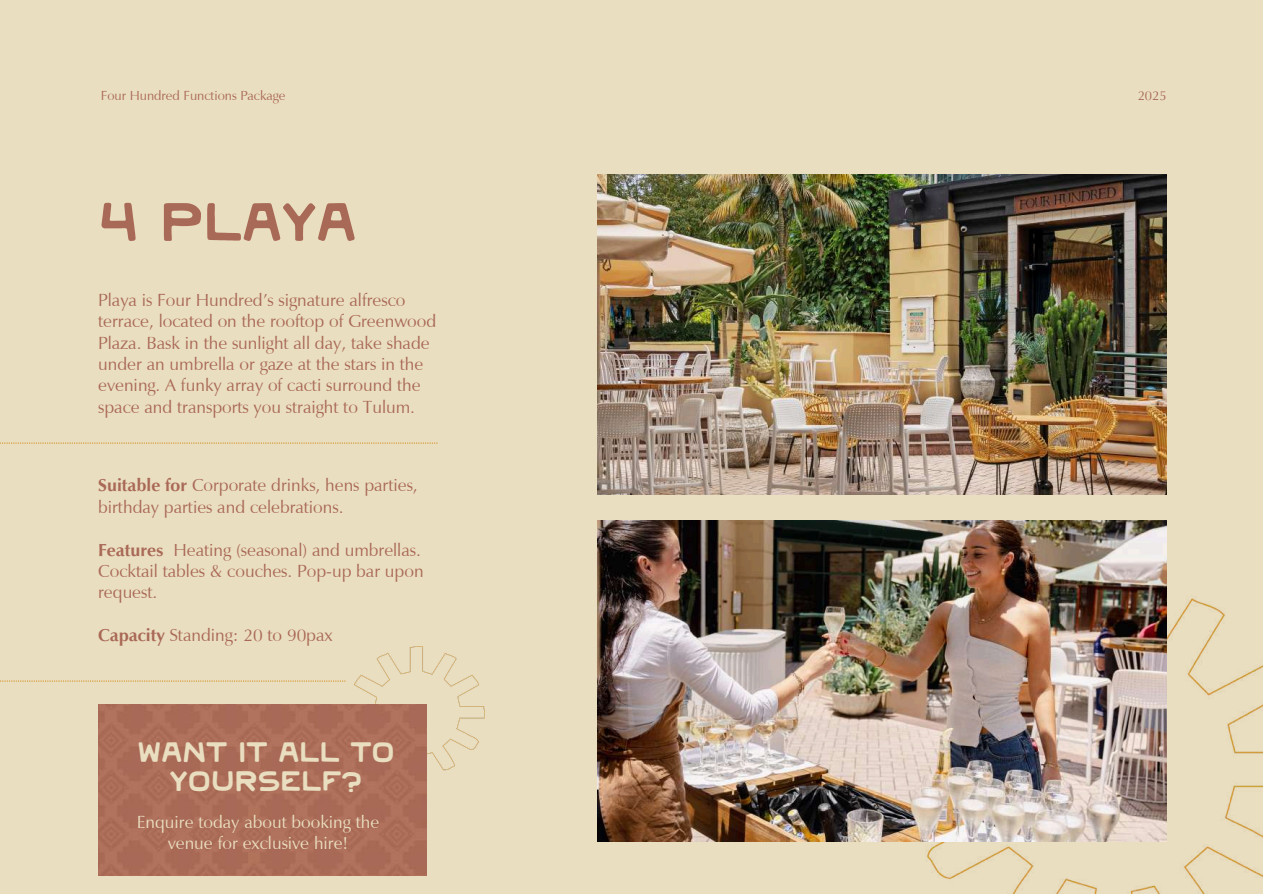
<style>
.page{position:relative;width:1263px;height:894px;background:#fff}
.page>*{position:absolute;margin:0;border:0;box-sizing:border-box;transform-origin:0 0}
.t1{font:54px "Paix";color:#a96957}
.t2{font:28.2px/28.2px "Paix";color:#eadec0;text-align:center}
.t3{font:18px/21.3px "Vera Humana 95";color:#a96957}
.t4{font:18px/21.3px "Vera Humana 95";color:#eadec0;text-align:center}
.t5{font:13.5px "Vera Humana 95";color:#a96957}
.s1{font-weight:700}
</style>
<div class="page">
<div style="left:0;top:0;width:1263px;height:893px;background:#eadec0"></div>
<svg style="left:0;top:442px;width:438px;height:1px"></svg>
<img style="left:902px;top:578px;width:361px;height:315px">
<img style="left:598px;top:174px;width:568px;height:320px">
<svg style="left:0;top:680px;width:346px;height:1px"></svg>
<img style="left:354px;top:646px;width:131px;height:125px">
<img style="left:598px;top:520px;width:568px;height:321px">
<p class="t5" style="left:101px;top:90px;width:186px">Four Hundred Functions Package</p>
<p class="t5" style="left:1138px;top:90px;width:30px">2025</p>
<h1 class="t1" style="left:98px;top:200px;width:260px">4 PLAYA</h1>
<p class="t3" style="left:98px;top:291px;width:340px">Playa is Four Hundred’s signature alfresco terrace, located on the rooftop of Greenwood Plaza. Bask in the sunlight all day, take shade under an umbrella or gaze at the stars in the evening. A funky array of cacti surround the space and transports you straight to Tulum.</p>
<p class="t3" style="left:98px;top:476px;width:321px"><span class="s1">Suitable for</span> Corporate drinks, hens parties, birthday parties and celebrations.</p>
<p class="t3" style="left:98px;top:540px;width:327px"><span class="s1">Features</span> Heating (seasonal) and umbrellas.<br>Cocktail tables &amp; couches. Pop-up bar upon request.</p>
<p class="t3" style="left:98px;top:626px;width:236px"><span class="s1">Capacity</span> Standing: 20 to 90pax</p>
<h2 class="t2" style="left:138px;top:740px;width:259px">WANT IT ALL TO<br>YOURSELF?</h2>
<p class="t4" style="left:137px;top:812px;width:244px">Enquire today about booking the venue for exclusive hire!</p>
</div>
